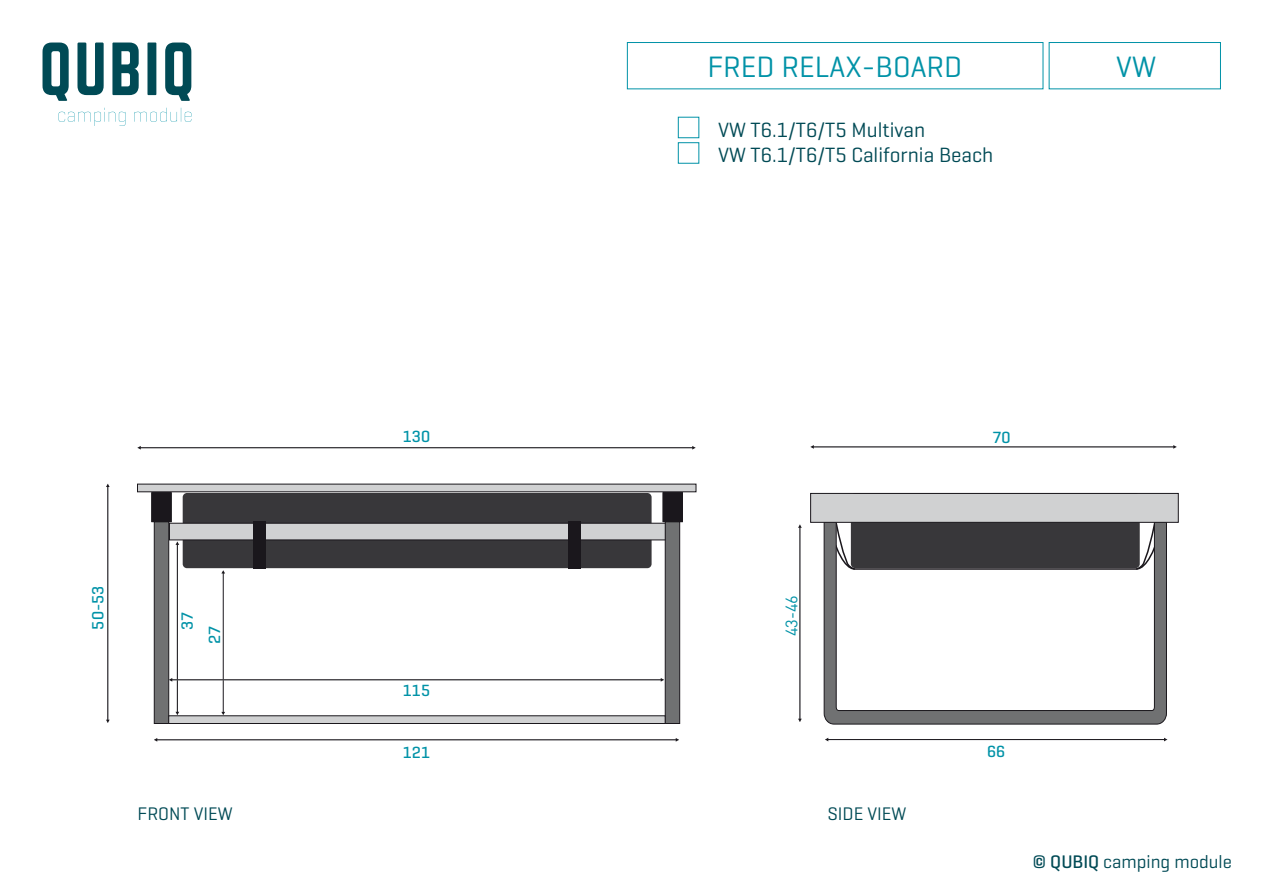
<style>
.page{position:relative;width:1263px;height:893px;background:#fff}
.page>*{position:absolute;margin:0;border:0;box-sizing:border-box;transform-origin:0 0}
.t1{font:30px "Geogrotesque";color:#0092a7}
.t2{font:21px/25.2px "Geogrotesque";color:#004a55}
.t3{font:18.6px "Geogrotesque";color:#004a55}
.t4{font:500 16.5px/27.3px "Geogrotesque";color:#0092a7}
.t5{font:16.5px "DIN";color:#0092a7}
.s1{font-weight:500}
</style>
<div class="page">
<svg style="left:43px;top:43px;width:26px;height:58px"></svg>
<svg style="left:77px;top:43px;width:27px;height:52px"></svg>
<svg style="left:112px;top:43px;width:27px;height:52px"></svg>
<div style="left:147px;top:43px;width:9px;height:52px;background:#004a55"></div>
<svg style="left:165px;top:43px;width:26px;height:58px"></svg>
<svg style="left:59px;top:108px;width:66px;height:18px"></svg>
<svg style="left:134px;top:108px;width:57px;height:14px"></svg>
<hr style="left:108px;top:486px;width:1px;height:234px;background:#1a171c">
<hr style="left:177px;top:544px;width:1px;height:168px;background:#1a171c">
<hr style="left:223px;top:573px;width:1px;height:139px;background:#1a171c">
<hr style="left:172px;top:679px;width:489px;height:1px;background:#1a171c">
<hr style="left:157px;top:739px;width:519px;height:1px;background:#1a171c">
<hr style="left:140px;top:447px;width:553px;height:1px;background:#1a171c">
<div style="left:183px;top:493px;width:469px;height:75px;background:#38373a;border-radius:4px"></div>
<div style="left:169px;top:523px;width:497px;height:17px;background:#d0d1d2;border:1px solid #1a171c"></div>
<div style="left:154px;top:521px;width:15px;height:203px;background:#707172;border:1px solid #1a171c"></div>
<div style="left:665px;top:521px;width:15px;height:203px;background:#707172;border:1px solid #1a171c"></div>
<div style="left:169px;top:716px;width:496px;height:8px;background:#d0d1d2;border:1px solid #1a171c"></div>
<div style="left:152px;top:492px;width:19px;height:30px;background:#1a171c"></div>
<div style="left:663px;top:492px;width:20px;height:30px;background:#1a171c"></div>
<div style="left:137px;top:484px;width:559px;height:8px;background:#d0d1d2"></div>
<div style="left:254px;top:522px;width:12px;height:47px;background:#1a171c"></div>
<div style="left:568px;top:522px;width:13px;height:47px;background:#1a171c"></div>
<div style="left:678px;top:117px;width:21px;height:21px;border:1px solid #0092a7"></div>
<div style="left:678px;top:142px;width:21px;height:22px;border:1px solid #0092a7"></div>
<div style="left:1049px;top:42px;width:172px;height:47px;border:1px solid #0092a7"></div>
<div style="left:627px;top:42px;width:416px;height:47px;border:1px solid #0092a7"></div>
<hr style="left:828px;top:739px;width:336px;height:1px;background:#1a171c">
<hr style="left:813px;top:447px;width:361px;height:1px;background:#1a171c">
<svg style="left:810px;top:445px;width:4px;height:4px"></svg>
<hr style="left:800px;top:527px;width:1px;height:192px;background:#1a171c">
<svg style="left:824px;top:523px;width:343px;height:201px"></svg>
<div style="left:810px;top:493px;width:368px;height:30px;background:#d0d1d2;border:1px solid #1a171c"></div>
<p class="t4" style="left:84px;top:629px;width:45px;rotate:-90deg">50-53</p>
<p class="t4" style="left:174px;top:644px;width:34px;text-indent:14px;rotate:-90deg">37<br>27</p>
<p class="t3" style="left:138px;top:803px;width:97px">FRONT VIEW</p>
<p class="t4" style="left:403px;top:423px;width:29px">130</p>
<p class="t4" style="left:403px;top:677px;width:29px">115</p>
<p class="t4" style="left:403px;top:739px;width:29px">121</p>
<h1 class="t1" style="left:707px;top:51px;width:256px">FRED RELAX-BOARD</h1>
<h1 class="t1" style="left:1116px;top:51px;width:41px">VW</h1>
<p class="t2" style="left:718px;top:117px;width:277px">VW T6.1/T6/T5 Multivan<br>VW T6.1/T6/T5 California Beach</p>
<p class="t5" style="left:781px;top:636px;width:43px;rotate:-90deg">43-46</p>
<p class="t3" style="left:827px;top:803px;width:81px">SIDE VIEW</p>
<p class="t4" style="left:992px;top:424px;width:20px">70</p>
<p class="t4" style="left:987px;top:738px;width:20px">66</p>
<p class="t3" style="left:1032px;top:851px;width:201px"><span class="s1">© QUBIQ</span> camping module</p>
</div>
